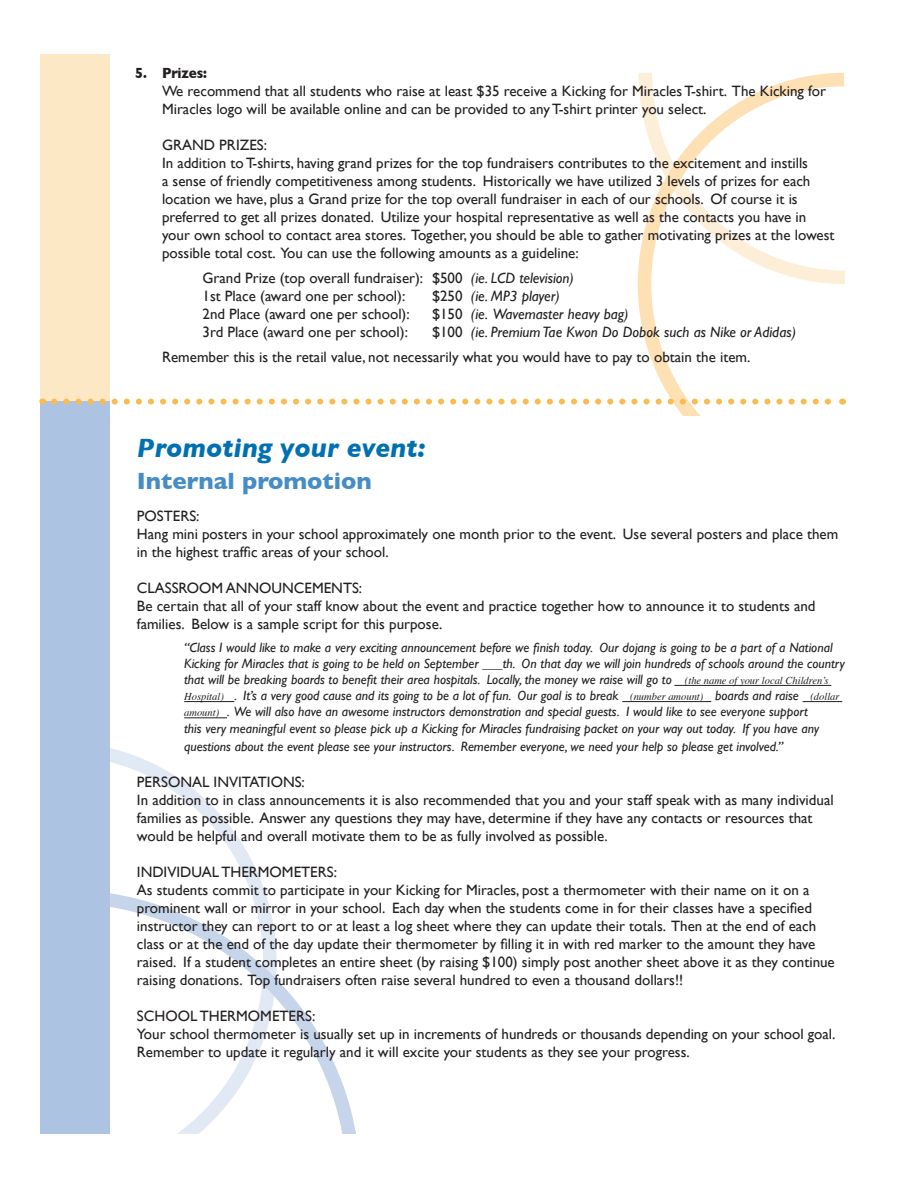
<style>
.page{position:relative;width:918px;height:1188px;background:#fff}
.page>*{position:absolute;margin:0;border:0;box-sizing:border-box;transform-origin:0 0}
.t1{font:italic 700 27px "Gill Sans";color:#0070b2}
.t2{font:700 24px "Gill Sans";color:#468cc5}
.t3{font:15px/18px "Gill Sans";color:#231f20}
.t4{font:italic 15px "Gill Sans";color:#231f20}
.t5{font:700 15px "Gill Sans";color:#231f20;scale:.9 1}
.t6{font:italic 13.5px/16.2px "Gill Sans";color:#231f20}
.t7{font:italic 10.5px "Times";color:#231f20}
.s1{font-style:italic}
.s2{font-style:normal}
.s3{font-family:"Times";font-size:10.5px}
</style>
<div class="page">
<svg style="left:110px;top:748px;width:152px;height:135px"></svg>
<svg style="left:110px;top:883px;width:246px;height:251px"></svg>
<div style="left:40px;top:54px;width:70px;height:1080px;background:#fde8c5"></div>
<hr style="left:674px;top:685px;width:157px;height:1px;background:#231f20">
<hr style="left:184px;top:701px;width:50px;height:1px;background:#231f20">
<hr style="left:622px;top:701px;width:89px;height:1px;background:#231f20">
<hr style="left:803px;top:701px;width:39px;height:1px;background:#231f20">
<hr style="left:184px;top:718px;width:43px;height:1px;background:#231f20">
<svg style="left:633px;top:73px;width:213px;height:343px"></svg>
<div style="left:40px;top:401px;width:70px;height:733px;background:#acc4e2"></div>
<svg style="left:54px;top:399px;width:782px;height:6px"></svg>
<p class="t5" style="left:135px;top:61px;width:82px">5. Prizes:</p>
<p class="t3" style="left:162px;top:82px;width:665px">We recommend that all students who raise at least $35 receive a Kicking for Miracles T-shirt. The Kicking for<br>Miracles logo will be available online and can be provided to any T-shirt printer you select.</p>
<p class="t3" style="left:162px;top:136px;width:674px">GRAND PRIZES:<br>In addition to T-shirts, having grand prizes for the top fundraisers contributes to the excitement and instills<br>a sense of friendly competitiveness among students. Historically we have utilized 3 levels of prizes for each location we have, plus a Grand prize for the top overall fundraiser in each of our schools. Of course it is preferred to get all prizes donated. Utilize your hospital representative as well as the contacts you have in your own school to contact area stores. Together, you should be able to gather motivating prizes at the lowest possible total cost. You can use the following amounts as a guideline:</p>
<p class="t3" style="left:203px;top:269px;width:373px">Grand Prize (top overall fundraiser): $500 <span class="s1">(ie. LCD television)<br></span>1st Place (award one per school):</p>
<p class="t4" style="left:432px;top:287px;width:129px"><span class="s2">$250</span> (ie. MP3 player)</p>
<p class="t3" style="left:203px;top:305px;width:209px">2nd Place (award one per school):</p>
<p class="t4" style="left:432px;top:305px;width:198px"><span class="s2">$150</span> (ie. Wavemaster heavy bag)</p>
<p class="t3" style="left:203px;top:323px;width:207px">3rd Place (award one per school):</p>
<p class="t3" style="left:162px;top:319px;width:636px;line-height:24.8px;text-indent:270px">$100 <span class="s1">(ie. Premium Tae Kwon Do Dobok such as Nike or Adidas)<br></span>Remember this is the retail value, not necessarily what you would have to pay to obtain the item.</p>
<h1 class="t1" style="left:137px;top:432px;width:290px">Promoting your event:</h1>
<h2 class="t2" style="left:137px;top:462px;width:236px">Internal promotion</h2>
<p class="t3" style="left:137px;top:506px;width:703px">POSTERS:<br>Hang mini posters in your school approximately one month prior to the event. Use several posters and place them in the highest traffic areas of your school.</p>
<p class="t3" style="left:137px;top:578px;width:680px">CLASSROOM ANNOUNCEMENTS:<br>Be certain that all of your staff know about the event and practice together how to announce it to students and families. Below is a sample script for this purpose.</p>
<p class="t6" style="left:184px;top:639px;width:662px">“Class I would like to make a very exciting announcement before we finish today. Our dojang is going to be a part of a National<br>Kicking for Miracles that is going to be held on September ___th. On that day we will join hundreds of schools around the country that will be breaking boards to benefit their area hospitals. Locally, the money we raise will go to</p>
<p class="t7" style="left:685px;top:671px;width:145px">(the name of your local Children’s</p>
<p class="t6" style="left:184px;top:687px;width:657px"><span class="s3">Hospital)</span> . It’s a very good cause and its going to be a lot of fun. Our goal is to break <span class="s3">(number amount)</span> boards and raise <span class="s3">(dollar amount)</span> . We will also have an awesome instructors demonstration and special guests. I would like to see everyone support<br>this very meaningful event so please pick up a Kicking for Miracles fundraising packet on your way out today. If you have any</p>
<p class="t6" style="left:184px;top:738px;width:601px">questions about the event please see your instructors. Remember everyone, we need your help so please get involved.”</p>
<p class="t3" style="left:137px;top:772px;width:698px">PERSONAL INVITATIONS:<br>In addition to in class announcements it is also recommended that you and your staff speak with as many individual families as possible. Answer any questions they may have, determine if they have any contacts or resources that would be helpful and overall motivate them to be as fully involved as possible.</p>
<p class="t3" style="left:137px;top:862px;width:699px">INDIVIDUAL THERMOMETERS:<br>As students commit to participate in your Kicking for Miracles, post a thermometer with their name on it on a prominent wall or mirror in your school. Each day when the students come in for their classes have a specified instructor they can report to or at least a log sheet where they can update their totals. Then at the end of each class or at the end of the day update their thermometer by filling it in with red marker to the amount they have raised. If a student completes an entire sheet (by raising $100) simply post another sheet above it as they continue raising donations. Top fundraisers often raise several hundred to even a thousand dollars!!</p>
<p class="t3" style="left:137px;top:1006px;width:700px">SCHOOL THERMOMETERS:<br>Your school thermometer is usually set up in increments of hundreds or thousands depending on your school goal.<br>Remember to update it regularly and it will excite your students as they see your progress.</p>
</div>
